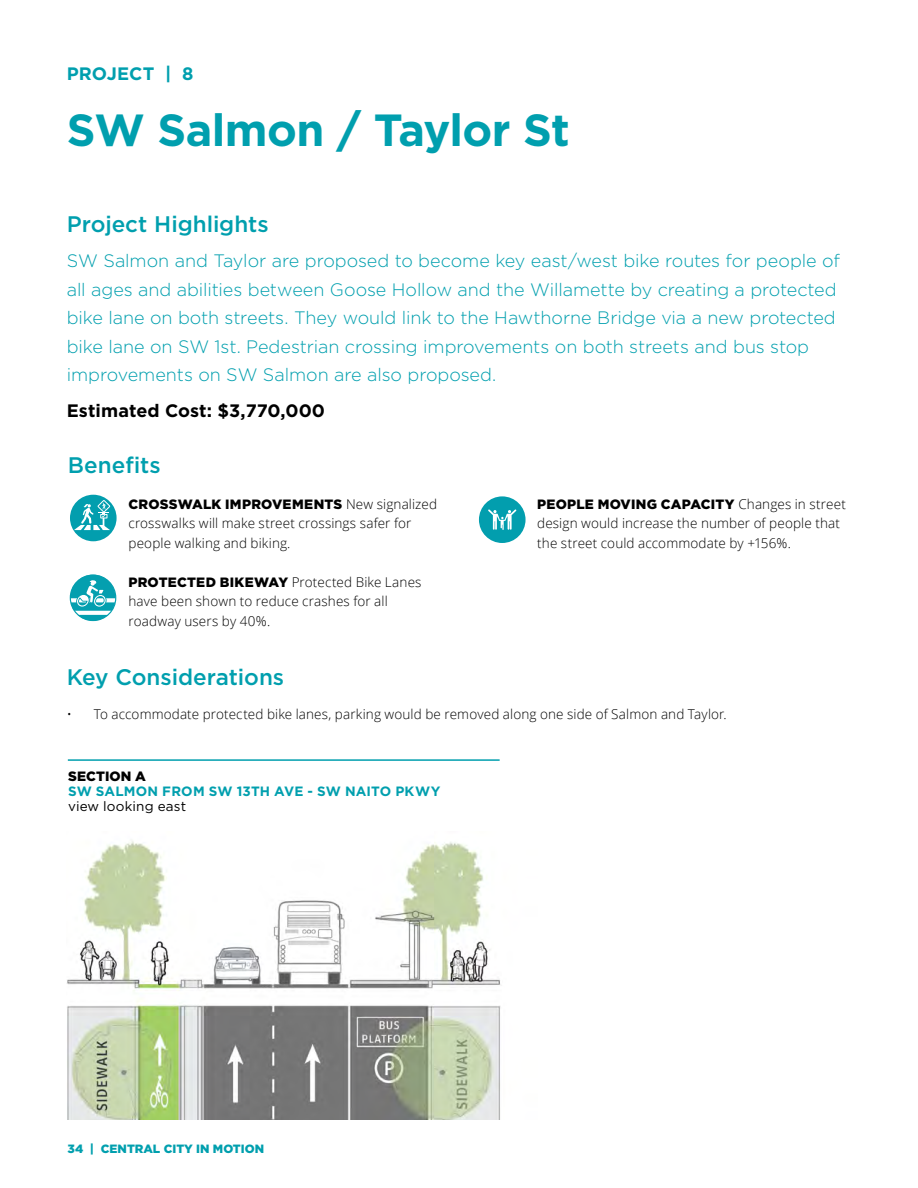
<style>
.page{position:relative;width:918px;height:1188px;background:#fff}
.page>*{position:absolute;margin:0;border:0;box-sizing:border-box;transform-origin:0 0}
.t1{font:700 45px "Gotham";letter-spacing:-.015em;color:#009fae}
.t2{font:500 22.5px "Gotham";color:#009fae}
.t3{font:300 18px/28.5px "Gotham";letter-spacing:-.005em;color:#009fae}
.t4{font:700 18px "Gotham";color:#000}
.t5{font:700 18px "Gotham";color:#009fae}
.t6{font:300 13.5px/19.5px "Open Sans";letter-spacing:.01em;color:#000}
.t7{font:900 13.5px "Gotham";letter-spacing:.015em;color:#000}
.t8{font:700 13.5px "Gotham";letter-spacing:.01em;color:#009fae}
.t9{font:13.5px "Gotham";letter-spacing:.01em;color:#000}
.t10{font:900 12px "Gotham";color:#009fae}
.s1{font-family:"Open Sans";font-weight:300}
.s2{font-family:"Gotham";font-weight:900}
</style>
<div class="page">
<div style="left:70px;top:495px;width:47px;height:46px;background:#029eae;border-radius:50%"></div>
<svg style="left:74px;top:499px;width:37px;height:31px"></svg>
<svg style="left:70px;top:574px;width:46px;height:47px"></svg>
<div style="left:479px;top:496px;width:47px;height:47px;background:#029eae;border-radius:50%"></div>
<svg style="left:488px;top:509px;width:28px;height:21px"></svg>
<img style="left:67px;top:840px;width:434px;height:280px">
<hr style="left:68px;top:759px;width:432px;height:2px;background:#009fae">
<p class="t5" style="left:67px;top:63px;width:128px">PROJECT | 8</p>
<h1 class="t1" style="left:67px;top:104px;width:504px">SW Salmon / Taylor St</h1>
<p class="t2" style="left:67px;top:211px;width:203px">Project Highlights</p>
<p class="t3" style="left:67px;top:247px;width:775px">SW Salmon and Taylor are proposed to become key east/west bike routes for people of all ages and abilities between Goose Hollow and the Willamette by creating a protected bike lane on both streets. They would link to the Hawthorne Bridge via a new protected bike lane on SW 1st. Pedestrian crossing improvements on both streets and bus stop improvements on SW Salmon are also proposed.</p>
<p class="t4" style="left:67px;top:400px;width:260px">Estimated Cost: $3,770,000</p>
<p class="t2" style="left:68px;top:453px;width:95px">Benefits</p>
<p class="t7" style="left:128px;top:495px;width:310px">CROSSWALK IMPROVEMENTS <span class="s1">New signalized</span></p>
<p class="t6" style="left:128px;top:513px;width:285px">crosswalks will make street crossings safer for people walking and biking.</p>
<p class="t6" style="left:128px;top:572px;width:295px"><span class="s2">PROTECTED BIKEWAY</span> Protected Bike Lanes have been shown to reduce crashes for all roadway users by 40%.</p>
<p class="t7" style="left:537px;top:495px;width:310px">PEOPLE MOVING CAPACITY <span class="s1">Changes in street</span></p>
<p class="t6" style="left:537px;top:513px;width:304px">design would increase the number of people that the street could accommodate by +156%.</p>
<p class="t2" style="left:67px;top:664px;width:219px">Key Considerations</p>
<p class="t6" style="left:67px;top:704px;width:662px">• To accommodate protected bike lanes, parking would be removed along one side of Salmon and Taylor.</p>
<p class="t7" style="left:68px;top:767px;width:79px">SECTION A</p>
<p class="t8" style="left:68px;top:783px;width:374px">SW SALMON FROM SW 13TH AVE - SW NAITO PKWY</p>
<p class="t9" style="left:68px;top:798px;width:120px">view looking east</p>
<p class="t10" style="left:68px;top:1140px;width:198px">34 | CENTRAL CITY IN MOTION</p>
</div>
